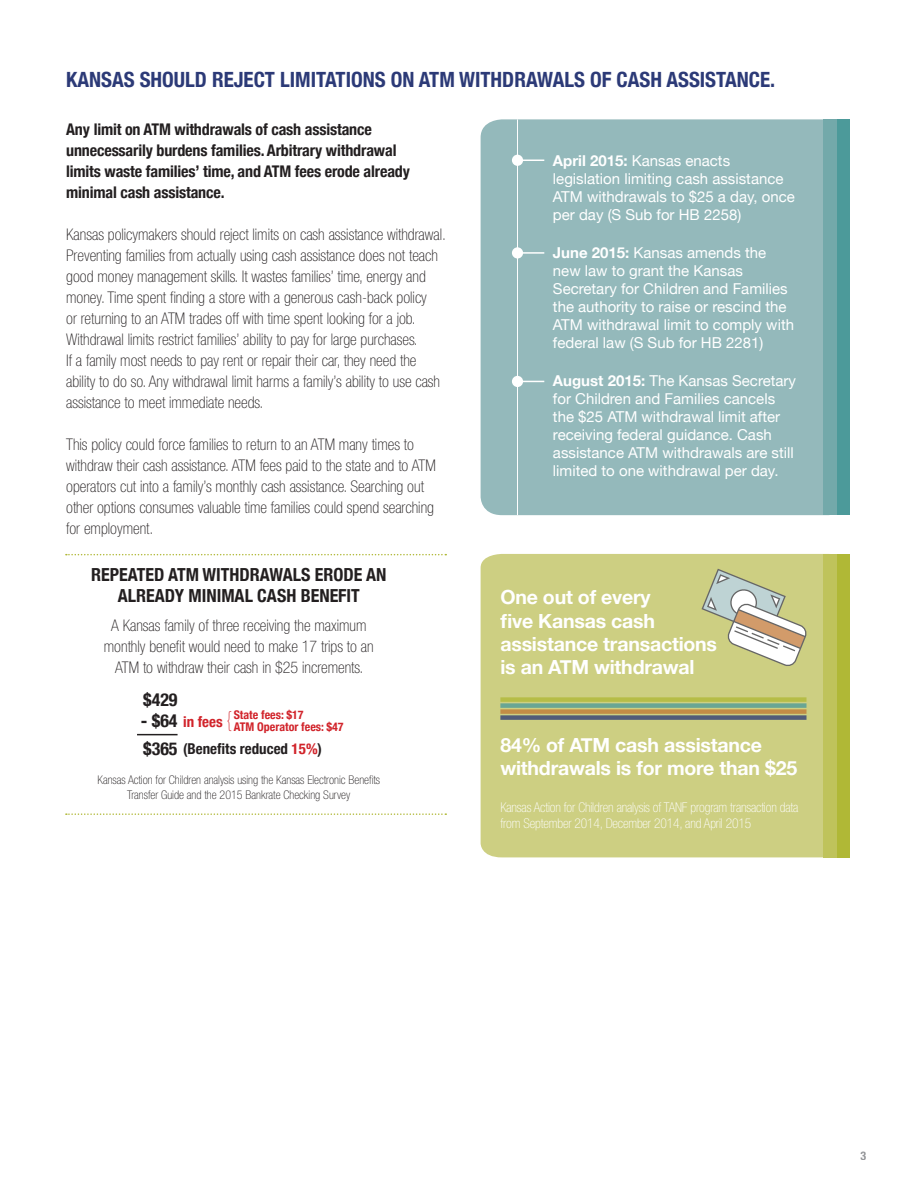
<style>
.page{position:relative;width:918px;height:1188px;background:#fff}
.page>*{position:absolute;margin:0;border:0;box-sizing:border-box;transform-origin:0 0}
.t1{font:700 condensed 21px "Helvetica Neue";color:#2c3a77}
.t2{font:700 19.5px/23.4px "Helvetica Neue";letter-spacing:-.01em;color:#fff}
.t3{font:700 condensed 18px/21px "Helvetica Neue";color:#231f20;text-align:center}
.t4{font:100 condensed 16.05px/21px "Helvetica Neue LT Std";color:#231f20}
.t5{font:700 condensed 16.05px/21px "Helvetica Neue";letter-spacing:-.01em;color:#231f20}
.t6{font:15px/18px "Helvetica Neue";color:#fff}
.t7{font:700 condensed 15px "Helvetica Neue";color:#231f20}
.t8{font:100 condensed 13.5px/16.2px "Helvetica Neue LT Std";letter-spacing:-.01em;color:#fff}
.t9{font:100 condensed 12px/15px "Helvetica Neue LT Std";color:#231f20;text-align:center}
.t10{font:700 condensed 12px/12px "Helvetica Neue";color:#d1232a}
.t11{font:700 condensed 12px "Helvetica Neue";color:#939598}
.s1{font-size:18px}
.s2{color:#d1232a}
.s3{font-size:15px}
.s4{font-family:"Helvetica Neue LT Std";font-weight:100;font-size:22.2px}
.s5{font-weight:700}
</style>
<div class="page">
<div style="left:481px;top:554px;width:342px;height:303px;background:#cdcf82"></div>
<div style="left:823px;top:554px;width:27px;height:303px;background:#b0b836"></div>
<div style="left:823px;top:554px;width:13px;height:303px;background:#bfc35b"></div>
<div style="left:500px;top:697px;width:307px;height:5px;background:#b6bd47"></div>
<div style="left:500px;top:703px;width:307px;height:5px;background:#69a694"></div>
<div style="left:500px;top:709px;width:307px;height:5px;background:#c38d46"></div>
<div style="left:500px;top:715px;width:307px;height:5px;background:#515c79"></div>
<div style="left:481px;top:119px;width:342px;height:396px;background:#94b9bb"></div>
<div style="left:823px;top:119px;width:27px;height:396px;background:#4c9a9a"></div>
<div style="left:823px;top:119px;width:13px;height:396px;background:#73a9aa"></div>
<div style="left:512px;top:155px;width:11px;height:11px;background:#fff;border-radius:50%"></div>
<div style="left:512px;top:247px;width:11px;height:12px;background:#fff;border-radius:50%"></div>
<div style="left:512px;top:376px;width:11px;height:11px;background:#fff;border-radius:50%"></div>
<hr style="left:517px;top:119px;width:1px;height:396px;background:#fff">
<svg style="left:523px;top:160px;width:21px;height:1px"></svg>
<hr style="left:518px;top:252px;width:26px;height:2px;background:#fff">
<svg style="left:523px;top:381px;width:21px;height:1px"></svg>
<svg style="left:702px;top:569px;width:106px;height:98px"></svg>
<hr style="left:137px;top:734px;width:41px;height:1px;background:#231f20">
<svg style="left:66px;top:554px;width:380px;height:1px"></svg>
<svg style="left:66px;top:813px;width:380px;height:2px"></svg>
<h1 class="t1" style="left:66px;top:67px;width:711px">KANSAS SHOULD REJECT LIMITATIONS ON ATM WITHDRAWALS OF CASH ASSISTANCE.</h1>
<p class="t5" style="left:66px;top:118px;width:345px">Any limit on ATM withdrawals of cash assistance unnecessarily burdens families. Arbitrary withdrawal limits waste families’ time, and ATM fees erode already minimal cash assistance.</p>
<p class="t4" style="left:66px;top:223px;width:381px">Kansas policymakers should reject limits on cash assistance withdrawal.<br>Preventing families from actually using cash assistance does not teach good money management skills. It wastes families’ time, energy and money. Time spent finding a store with a generous cash-back policy<br>or returning to an ATM trades off with time spent looking for a job.<br>Withdrawal limits restrict families’ ability to pay for large purchases.<br>If a family most needs to pay rent or repair their car, they need the ability to do so. Any withdrawal limit harms a family’s ability to use cash assistance to meet immediate needs.</p>
<p class="t4" style="left:66px;top:433px;width:371px">This policy could force families to return to an ATM many times to withdraw their cash assistance. ATM fees paid to the state and to ATM operators cut into a family’s monthly cash assistance. Searching out other options consumes valuable time families could spend searching for employment.</p>
<p class="t3" style="left:91px;top:564px;width:297px">REPEATED ATM WITHDRAWALS ERODE AN<br>ALREADY MINIMAL CASH BENEFIT</p>
<p class="t4" style="left:104px;top:615px;width:271px;text-align:center">A Kansas family of three receiving the maximum monthly benefit would need to make 17 trips to an<br>ATM to withdraw their cash in $25 increments.</p>
<p class="t3" style="left:143px;top:689px;width:36px">$429</p>
<p class="t3" style="left:141px;top:710px;width:38px">- $64</p>
<p class="t7" style="left:143px;top:740px;width:180px"><span class="s1">$365</span> (Benefits reduced <span class="s2">15%</span>)</p>
<p class="t10" style="left:234px;top:708px;width:111px;text-indent:-51px"><span class="s3">in fees</span> <span class="s4">{</span> State fees: $17<br>ATM Operator fees: $47</p>
<p class="t9" style="left:97px;top:772px;width:284px">Kansas Action for Children analysis using the Kansas Electronic Benefits<br>Transfer Guide and the 2015 Bankrate Checking Survey</p>
<p class="t6" style="left:553px;top:151px;width:243px"><span class="s5">April 2015:</span> Kansas enacts legislation limiting cash assistance<br>ATM withdrawals to $25 a day, once per day (S Sub for HB 2258)</p>
<p class="t6" style="left:553px;top:244px;width:243px"><span class="s5">June 2015:</span> Kansas amends the new law to grant the Kansas<br>Secretary for Children and Families the authority to raise or rescind the<br>ATM withdrawal limit to comply with federal law (S Sub for HB 2281)</p>
<p class="t6" style="left:553px;top:372px;width:245px"><span class="s5">August 2015:</span> The Kansas Secretary for Children and Families cancels the $25 ATM withdrawal limit after receiving federal guidance. Cash assistance ATM withdrawals are still limited to one withdrawal per day.</p>
<p class="t2" style="left:500px;top:585px;width:218px">One out of every<br>five Kansas cash assistance transactions is an ATM withdrawal</p>
<p class="t2" style="left:500px;top:733px;width:298px">84% of ATM cash assistance withdrawals is for more than $25</p>
<p class="t8" style="left:500px;top:799px;width:300px">Kansas Action for Children analysis of TANF program transaction data from September 2014, December 2014, and April 2015</p>
<p class="t11" style="left:860px;top:1148px;width:7px">3</p>
</div>
